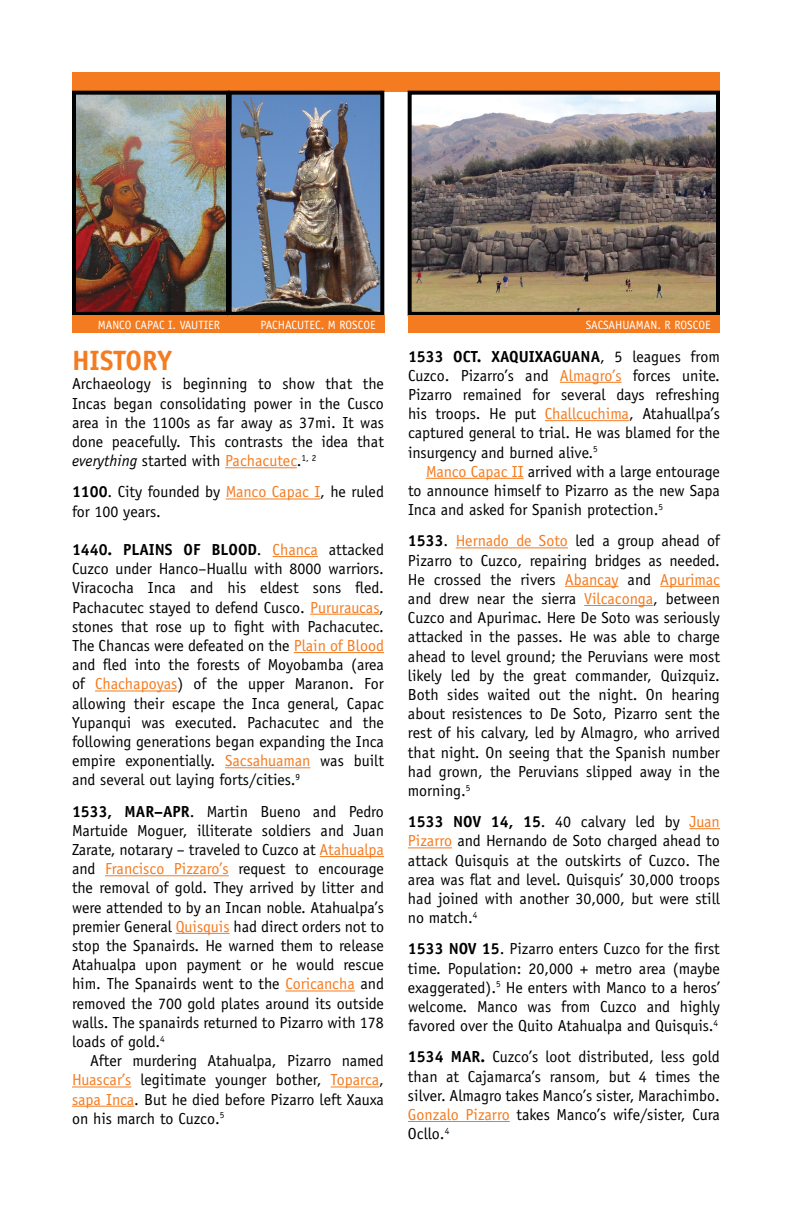
<style>
.page{position:relative;width:792px;height:1224px;background:#fff}
.page>*{position:absolute;margin:0;border:0;box-sizing:border-box;transform-origin:0 0}
.t1{font:700 28px "Officina Sans Std";color:#f47b20}
.t2{font:16px/19.2px "Officina Sans Std";color:#000;text-align:justify}
.t3{font:12px "Officina Sans Std";color:#fff}
.s1{font-style:italic}
.s2{color:#f47b20}
.s3{font-weight:700}
</style>
<div class="page">
<div style="left:72px;top:72px;width:648px;height:20px;background:#f47b20"></div>
<hr style="left:225px;top:467px;width:72px;height:1px;background:#f47b20">
<hr style="left:226px;top:499px;width:94px;height:1px;background:#f47b20">
<hr style="left:273px;top:556px;width:45px;height:1px;background:#f47b20">
<hr style="left:310px;top:614px;width:69px;height:1px;background:#f47b20">
<hr style="left:294px;top:652px;width:90px;height:1px;background:#f47b20">
<hr style="left:95px;top:691px;width:82px;height:1px;background:#f47b20">
<hr style="left:225px;top:767px;width:85px;height:1px;background:#f47b20">
<hr style="left:320px;top:856px;width:64px;height:1px;background:#f47b20">
<hr style="left:105px;top:875px;width:124px;height:1px;background:#f47b20">
<hr style="left:176px;top:933px;width:54px;height:1px;background:#f47b20">
<hr style="left:285px;top:991px;width:70px;height:1px;background:#f47b20">
<hr style="left:72px;top:1087px;width:59px;height:1px;background:#f47b20">
<hr style="left:331px;top:1087px;width:48px;height:1px;background:#f47b20">
<hr style="left:72px;top:1106px;width:62px;height:1px;background:#f47b20">
<hr style="left:560px;top:382px;width:62px;height:1px;background:#f47b20">
<hr style="left:545px;top:420px;width:84px;height:1px;background:#f47b20">
<hr style="left:426px;top:478px;width:98px;height:1px;background:#f47b20">
<hr style="left:456px;top:548px;width:112px;height:1px;background:#f47b20">
<hr style="left:565px;top:586px;width:54px;height:1px;background:#f47b20">
<hr style="left:660px;top:586px;width:60px;height:1px;background:#f47b20">
<hr style="left:584px;top:605px;width:69px;height:1px;background:#f47b20">
<hr style="left:689px;top:828px;width:31px;height:1px;background:#f47b20">
<hr style="left:408px;top:848px;width:44px;height:1px;background:#f47b20">
<hr style="left:408px;top:1121px;width:102px;height:1px;background:#f47b20">
<img style="left:413px;top:96px;width:302px;height:215px">
<div style="left:408px;top:91px;width:312px;height:225px;border:4px solid #000"></div>
<div style="left:408px;top:316px;width:312px;height:17px;background:#f47b20"></div>
<img style="left:77px;top:96px;width:148px;height:215px">
<div style="left:72px;top:91px;width:158px;height:225px;border:4px solid #000"></div>
<div style="left:72px;top:316px;width:157px;height:17px;background:#f47b20"></div>
<img style="left:233px;top:96px;width:146px;height:215px">
<div style="left:228px;top:91px;width:156px;height:225px;border:4px solid #000"></div>
<div style="left:228px;top:316px;width:157px;height:17px;background:#f47b20"></div>
<p class="t3" style="left:98px;top:318px;width:16px">Manco</p>
<p class="t3" style="left:135px;top:318px;width:13px">Capac</p>
<p class="t3" style="left:168px;top:318px;width:37px">I. Vautier</p>
<p class="t3" style="left:260px;top:318px;width:13px">Pachac</p>
<p class="t3" style="left:297px;top:318px;width:56px">utec. M Roscoe</p>
<p class="t3" style="left:586px;top:318px;width:13px">Sacsah</p>
<p class="t3" style="left:623px;top:318px;width:15px">uaman</p>
<p class="t3" style="left:658px;top:318px;width:30px">. R Roscoe</p>
<h1 class="t1" style="left:72px;top:343px;width:102px">H ISTORY</h1>
<p class="t2" style="left:72px;top:374px;width:313px">Archaeology is beginning to show that the Incas began consolidating power in the Cusco area in the 1100s as far away as 37mi. It was done peacefully. This contrasts the idea that <span class="s1">everything</span> started with <span class="s2">Pachacutec</span>.<sup>1,</sup> <sup>2</sup></p>
<p class="t2" style="left:72px;top:482px;width:314px"><span class="s3">1100</span>. City founded by <span class="s2">Manco Capac I</span>, he ruled for 100 years.</p>
<p class="t2" style="left:72px;top:540px;width:314px"><span class="s3">1440. PLAINS OF BLOOD</span>. <span class="s2">Chanca</span> attacked Cuzco under Hanco–Huallu with 8000 warriors.<br>Viracocha Inca and his eldest sons fled.<br>Pachacutec stayed to defend Cusco. <span class="s2">Pururaucas</span>, stones that rose up to fight with Pachacutec.<br>The Chancas were defeated on the <span class="s2">Plain of Blood </span>and fled into the forests of Moyobamba (area of <span class="s2">Chachapoyas</span>) of the upper Maranon. For allowing their escape the Inca general, Capac Yupanqui was executed. Pachacutec and the following generations began expanding the Inca empire exponentially. <span class="s2">Sacsahuaman</span> was built and several out laying forts/cities.<sup>9</sup></p>
<p class="t2" style="left:72px;top:802px;width:314px"><span class="s3">1533, MAR–APR</span>. Martin Bueno and Pedro Martuide Moguer, illiterate soldiers and Juan Zarate, notarary – traveled to Cuzco at <span class="s2">Atahualpa </span>and <span class="s2">Francisco Pizzaro’s</span> request to encourage the removal of gold. They arrived by litter and were attended to by an Incan noble. Atahualpa’s premier General <span class="s2">Quisquis</span> had direct orders not to stop the Spanairds. He warned them to release Atahualpa upon payment or he would rescue him. The Spanairds went to the <span class="s2">Coricancha</span> and removed the 700 gold plates around its outside walls. The spanairds returned to Pizarro with 178 loads of gold.<sup>4</sup></p>
<p class="t2" style="left:72px;top:1051px;width:314px;text-indent:18px">After murdering Atahualpa, Pizarro named <span class="s2">Huascar’s</span> legitimate younger bother, <span class="s2">Toparca</span>, <span class="s2">sapa Inca</span>. But he died before Pizarro left Xauxa on his march to Cuzco.<sup>5</sup></p>
<p class="t2" style="left:408px;top:347px;width:314px"><span class="s3">1533 OCT. XAQUIXAGUANA</span>, 5 leagues from Cuzco. Pizarro’s and <span class="s2">Almagro’s</span> forces unite.<br>Pizarro remained for several days refreshing his troops. He put <span class="s2">Challcuchima</span>, Atahuallpa’s captured general to trial. He was blamed for the insurgency and burned alive.<sup>5</sup></p>
<p class="t2" style="left:408px;top:462px;width:314px;text-indent:18px"><span class="s2">Manco Capac II</span> arrived with a large entourage to announce himself to Pizarro as the new Sapa Inca and asked for Spanish protection.<sup>5</sup></p>
<p class="t2" style="left:408px;top:531px;width:314px"><span class="s3">1533</span>. <span class="s2">Hernado de Soto</span> led a group ahead of Pizarro to Cuzco, repairing bridges as needed.<br>He crossed the rivers <span class="s2">Abancay</span> and <span class="s2">Apurimac </span>and drew near the sierra <span class="s2">Vilcaconga</span>, between Cuzco and Apurimac. Here De Soto was seriously attacked in the passes. He was able to charge ahead to level ground; the Peruvians were most likely led by the great commander, Quizquiz.<br>Both sides waited out the night. On hearing about resistences to De Soto, Pizarro sent the rest of his calvary, led by Almagro, who arrived that night. On seeing that the Spanish number had grown, the Peruvians slipped away in the morning.<sup>5</sup></p>
<p class="t2" style="left:408px;top:812px;width:314px"><span class="s3">1533 N OV 14, 15</span>. 40 calvary led by <span class="s2">Juan Pizarro</span> and Hernando de Soto charged ahead to attack Quisquis at the outskirts of Cuzco. The area was flat and level. Quisquis’ 30,000 troops had joined with another 30,000, but were still no match.<sup>4</sup></p>
<p class="t2" style="left:408px;top:939px;width:314px"><span class="s3">1533 N OV 15</span>. Pizarro enters Cuzco for the first time. Population: 20,000 + metro area (maybe exaggerated).<sup>5</sup> He enters with Manco to a heros’ welcome. Manco was from Cuzco and highly favored over the Quito Atahualpa and Quisquis.<sup>4</sup></p>
<p class="t2" style="left:408px;top:1047px;width:314px"><span class="s3">1534 MAR.</span> Cuzco’s loot distributed, less gold than at Cajamarca’s ransom, but 4 times the silver. Almagro takes Manco’s sister, Marachimbo.<br><span class="s2">Gonzalo Pizarro</span> takes Manco’s wife/sister, Cura Ocllo.<sup>4</sup></p>
</div>
